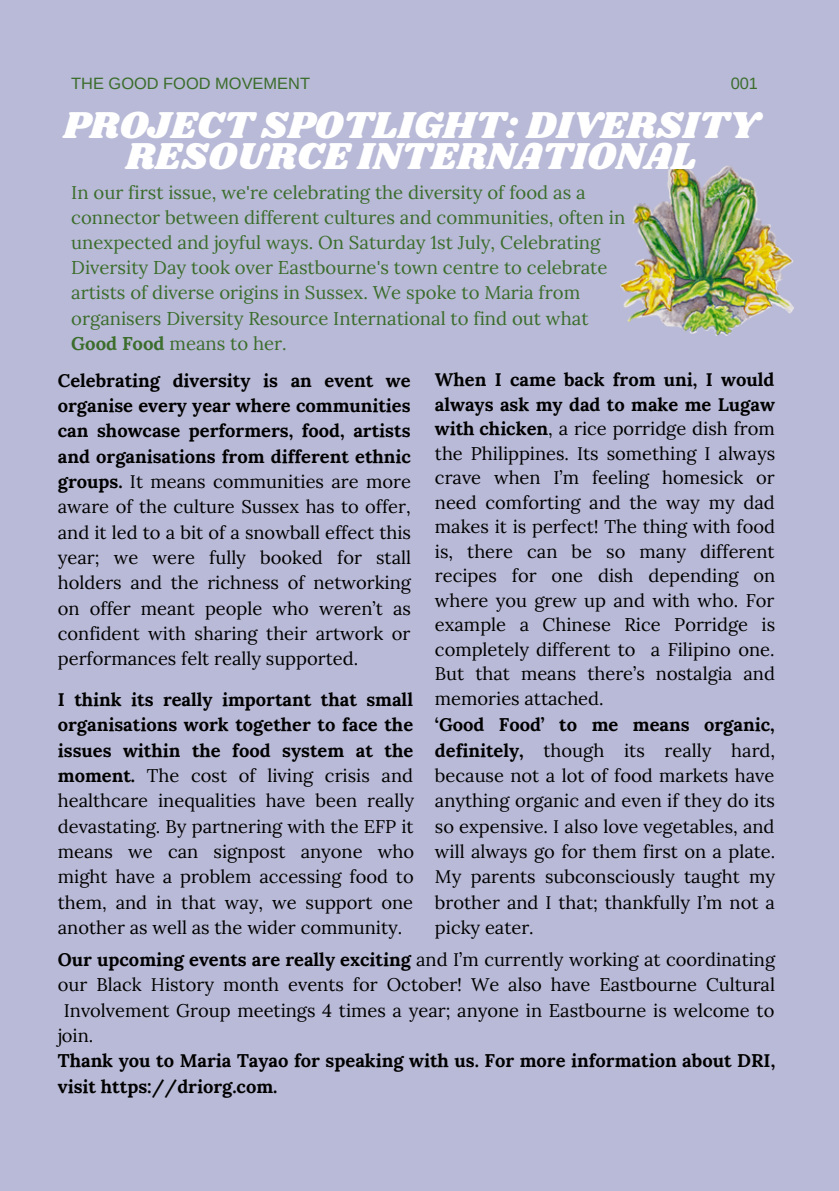
<style>
.page{position:relative;width:839px;height:1191px;background:#fff}
.page>*{position:absolute;margin:0;border:0;box-sizing:border-box;transform-origin:0 0}
.t1{font:38.8px/30.2px "Shrikhand";color:#fff;text-align:center}
.t2{font:18.6px/25.2px "Lora";color:#3b6d2c}
.t3{font:18.4px/25.4px "Lora";color:#000;text-align:justify}
.t4{font:700 18.4px/25.4px "Lora";color:#000}
.t5{font:16.4px "Arimo";color:#3b6d2c}
.s1{font-weight:700}
</style>
<div class="page">
<div style="left:0;top:0;width:838px;height:1191px;background:#b9bad7"></div>
<img style="left:620px;top:166px;width:173px;height:169px">
<p class="t5" style="left:71px;top:74px;width:240px">THE GOOD FOOD MOVEMENT</p>
<p class="t5" style="left:730px;top:74px;width:29px">001</p>
<p class="t1" style="left:63px;top:112px;width:697px">PROJECT SPOTLIGHT: DIVERSITY<br>RESOURCE INTERNATIONAL</p>
<p class="t2" style="left:71px;top:179px;width:555px">In our first issue, we're celebrating the diversity of food as a connector between different cultures and communities, often in unexpected and joyful ways. On Saturday 1st July, Celebrating Diversity Day took over Eastbourne's town centre to celebrate artists of diverse origins in Sussex. We spoke to Maria from organisers Diversity Resource International to find out what <span class="s1">Good Food</span> means to her.</p>
<p class="t3" style="left:435px;top:367px;width:342px;line-height:24.6px"><span class="s1">When I came back from uni, I would always ask my dad to make me Lugaw with chicken</span>, a rice porridge dish from the Philippines. Its something I always crave when I’m feeling homesick or need comforting and the way my dad makes it is perfect! The thing with food is, there can be so many different recipes for one dish depending on where you grew up and with who. For example a Chinese Rice Porridge is completely different to a Filipino one.<br>But that means there’s nostalgia and memories attached.</p>
<p class="t3" style="left:435px;top:712px;width:342px"><span class="s1">‘Good Food’ to me means organic, definitely,</span> though its really hard, because not a lot of food markets have anything organic and even if they do its so expensive. I also love vegetables, and will always go for them first on a plate.<br>My parents subconsciously taught my brother and I that; thankfully I’m not a picky eater.</p>
<p class="t3" style="left:58px;top:947px;width:718px"><span class="s1">Our upcoming events are really exciting</span> and I’m currently working at coordinating</p>
<p class="t3" style="left:58px;top:972px;width:718px">our Black History month events for October! We also have Eastbourne Cultural</p>
<p class="t3" style="left:64px;top:997px;width:712px">Involvement Group meetings 4 times a year; anyone in Eastbourne is welcome to</p>
<p class="t3" style="left:58px;top:1023px;width:37px">join.</p>
<p class="t4" style="left:58px;top:1048px;width:719px">Thank you to Maria Tayao for speaking with us. For more information about DRI, visit https://driorg.com.</p>
<p class="t3" style="left:58px;top:367px;width:355px"><span class="s1">Celebrating diversity is an event we organise every year where communities can showcase performers, food, artists and organisations from different ethnic groups.</span> It means communities are more aware of the culture Sussex has to offer, and it led to a bit of a snowball effect this year; we were fully booked for stall holders and the richness of networking on offer meant people who weren’t as confident with sharing their artwork or performances felt really supported.</p>
<p class="t3" style="left:58px;top:687px;width:358px"><span class="s1">I think its really important that small organisations work together to face the issues within the food system at the moment.</span> The cost of living crisis and healthcare inequalities have been really devastating. By partnering with the EFP it means we can signpost anyone who might have a problem accessing food to them, and in that way, we support one another as well as the wider community.</p>
</div>
